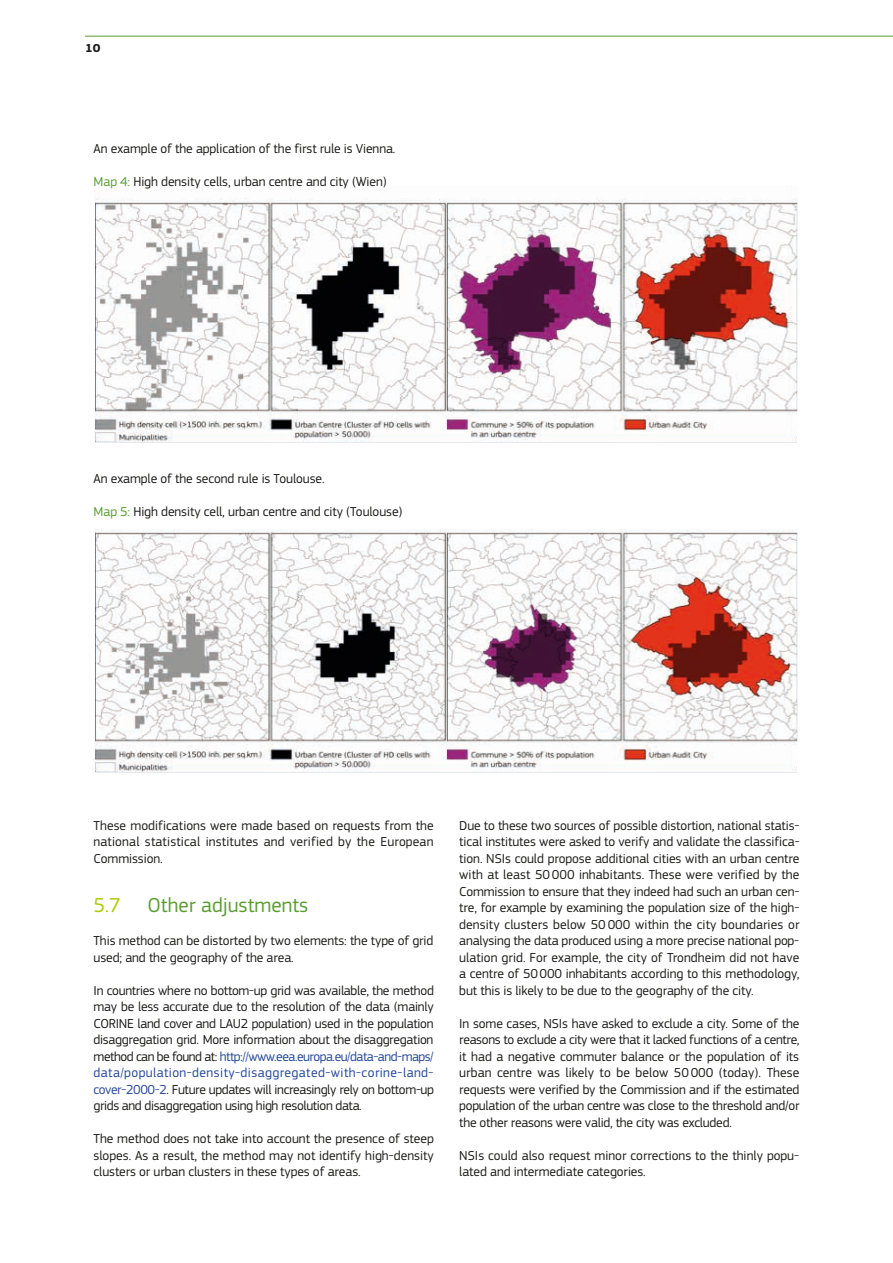
<style>
.page{position:relative;width:893px;height:1263px;background:#fff}
.page>*{position:absolute;margin:0;border:0;box-sizing:border-box;transform-origin:0 0}
.t1{font:21px "PF Square Sans Pro";color:#5b9e33}
.t2{font:21px "PF Square Sans Pro";color:#afca0b}
.t3{font:13.5px/16.5px "PF Square Sans Pro";letter-spacing:-.005em;color:#1d1d1b;text-align:justify}
.t4{font:700 12px "PF Square Sans Pro";color:#1d1d1b;scale:1.07 1}
.s1{color:#5b9e33}
.s2{color:#264999}
</style>
<div class="page">
<img style="left:95px;top:198px;width:703px;height:245px">
<img style="left:95px;top:529px;width:703px;height:244px">
<hr style="left:85px;top:36px;width:808px;height:1px;background:#5b9e33">
<p class="t4" style="left:85px;top:41px;width:16px">10</p>
<p class="t3" style="left:94px;top:140px;width:303px">An example of the application of the first rule is Vienna.</p>
<p class="t3" style="left:94px;top:173px;width:295px"><span class="s1">Map 4:</span> High density cells, urban centre and city (Wien)</p>
<p class="t3" style="left:94px;top:470px;width:233px">An example of the second rule is Toulouse.</p>
<p class="t3" style="left:94px;top:503px;width:310px"><span class="s1">Map 5:</span> High density cell, urban centre and city (Toulouse)</p>
<p class="t3" style="left:94px;top:817px;width:342px">These modifications were made based on requests from the national statistical institutes and verified by the European Commission.</p>
<h1 class="t2" style="left:94px;top:893px;width:29px">5.7</h1>
<h1 class="t1" style="left:148px;top:893px;width:162px">Other adjustments</h1>
<p class="t3" style="left:94px;top:932px;width:341px">This method can be distorted by two elements: the type of grid used; and the geography of the area.</p>
<p class="t3" style="left:94px;top:982px;width:342px">In countries where no bottom-up grid was available, the method may be less accurate due to the resolution of the data (mainly CORINE land cover and LAU2 population) used in the population disaggregation grid. More information about the disaggregation method can be found at: <span class="s2">http://www.eea.europa.eu/data-and-maps/ data/population-density-disaggregated-with-corine-land&shy;cover-2000-2</span>. Future updates will increasingly rely on bottom-up grids and disaggregation using high resolution data.</p>
<p class="t3" style="left:94px;top:1130px;width:342px">The method does not take into account the presence of steep slopes. As a result, the method may not identify high-density clusters or urban clusters in these types of areas.</p>
<p class="t3" style="left:459px;top:817px;width:342px">Due to these two sources of possible distortion, national statis&shy;tical institutes were asked to verify and validate the classifica&shy;tion. NSIs could propose additional cities with an urban centre with at least 50000 inhabitants. These were verified by the Commission to ensure that they indeed had such an urban cen&shy;tre, for example by examining the population size of the high&shy;density clusters below 50 000 within the city boundaries or analysing the data produced using a more precise national pop&shy;ulation grid. For example, the city of Trondheim did not have a centre of 50000 inhabitants according to this methodology, but this is likely to be due to the geography of the city.</p>
<p class="t3" style="left:459px;top:1015px;width:342px">In some cases, NSIs have asked to exclude a city. Some of the reasons to exclude a city were that it lacked functions of a centre, it had a negative commuter balance or the population of its urban centre was likely to be below 50000 (today). These requests were verified by the Commission and if the estimated population of the urban centre was close to the threshold and/or the other reasons were valid, the city was excluded.</p>
<p class="t3" style="left:459px;top:1147px;width:341px">NSIs could also request minor corrections to the thinly popu&shy;lated and intermediate categories.</p>
</div>
